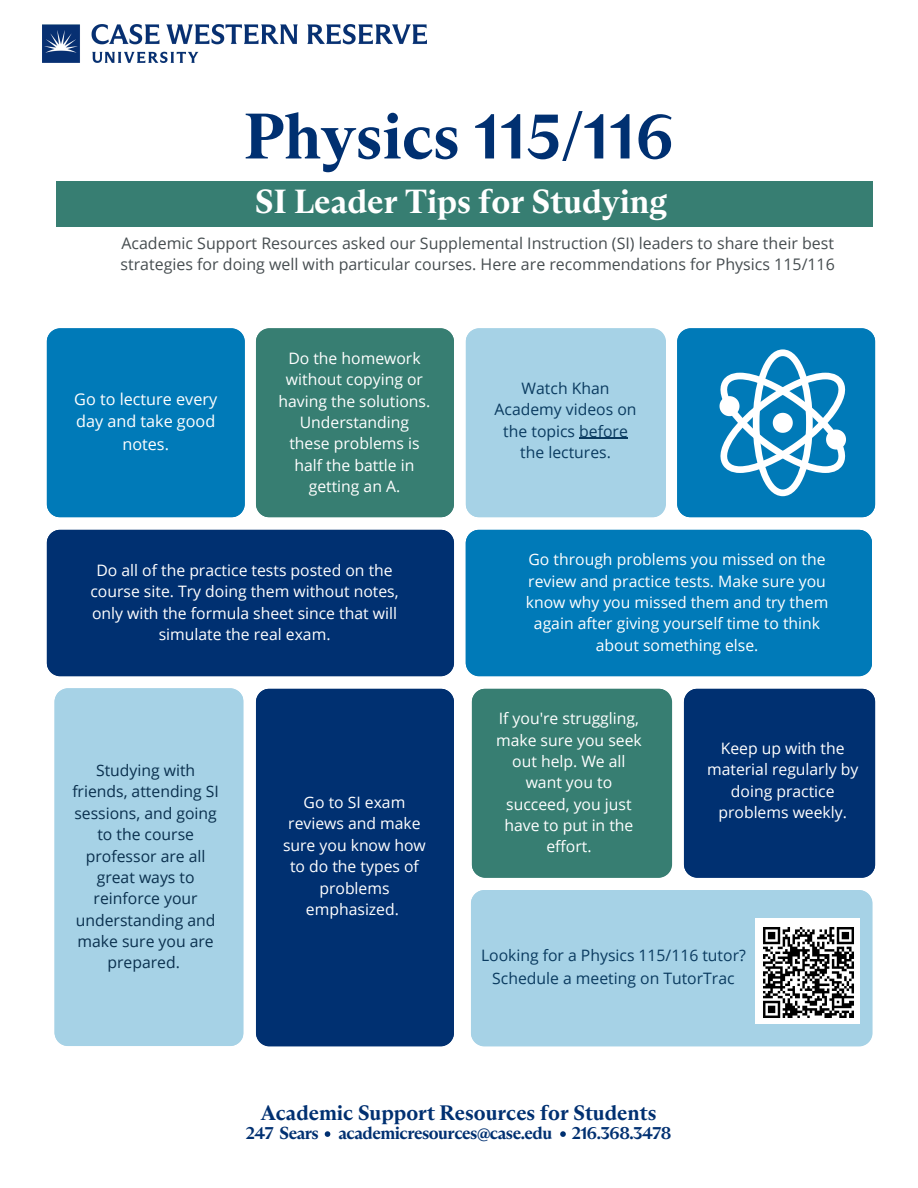
<style>
.page{position:relative;width:918px;height:1188px;background:#fff}
.page>*{position:absolute;margin:0;border:0;box-sizing:border-box;transform-origin:0 0}
.t1{font:700 64.5px "ABC Arizona Text";color:#003071}
.t2{font:700 33.6px "ABC Arizona Text";color:#fff}
.t3{font:700 21px "ABC Arizona Text";color:#003071}
.t4{font:700 17.4px "ABC Arizona Text";letter-spacing:-.03em;color:#003071}
.t5{font:16.2px/22.5px "Open Sans";color:#fff;text-align:center}
.t6{font:15.9px/20.2px "Open Sans";color:#464d50}
.t7{font:15.75px/21.3px "Open Sans";color:#fff;text-align:center}
.t8{font:15.75px/21.3px "Open Sans";color:#0a304e;text-align:center}
.t9{font:15.75px/21.3px "Open Sans";color:#0a3b60;text-align:center}
</style>
<div class="page">
<div style="left:47px;top:530px;width:407px;height:146px;background:#003071"></div>
<div style="left:56px;top:182px;width:816px;height:45px;background:#377e72"></div>
<div style="left:471px;top:890px;width:402px;height:156px;background:#a6d2e6"></div>
<img style="left:756px;top:919px;width:103px;height:105px">
<div style="left:47px;top:328px;width:198px;height:189px;background:#007ab8"></div>
<div style="left:256px;top:328px;width:198px;height:189px;background:#377e72"></div>
<div style="left:466px;top:328px;width:200px;height:189px;background:#a6d2e6"></div>
<div style="left:466px;top:530px;width:406px;height:146px;background:#007ab8"></div>
<div style="left:55px;top:688px;width:189px;height:358px;background:#a6d2e6"></div>
<div style="left:256px;top:689px;width:198px;height:357px;background:#003071"></div>
<div style="left:472px;top:689px;width:200px;height:189px;background:#377e72"></div>
<div style="left:684px;top:689px;width:191px;height:189px;background:#003071"></div>
<svg style="left:677px;top:328px;width:198px;height:189px"></svg>
<hr style="left:579px;top:438px;width:49px;height:1px;background:#0a3b60">
<img style="left:43px;top:25px;width:383px;height:38px">
<svg style="left:325px;top:1131px;width:5px;height:6px"></svg>
<svg style="left:560px;top:1131px;width:6px;height:6px"></svg>
<p class="t1" style="left:244px;top:96px;width:432px">Physics 115/116</p>
<p class="t2" style="left:255px;top:180px;width:414px">SI Leader Tips for Studying</p>
<p class="t6" style="left:120px;top:233px;width:716px">Academic Support Resources asked our Supplemental Instruction (SI) leaders to share their best strategies for doing well with particular courses. Here are recommendations for Physics 115/116</p>
<p class="t5" style="left:74px;top:387px;width:144px">Go to lecture every day and take good notes.</p>
<p class="t7" style="left:279px;top:347px;width:153px">Do the homework without copying or having the solutions.<br>Understanding these problems is half the battle in getting an A.</p>
<p class="t7" style="left:90px;top:559px;width:310px">Do all of the practice tests posted on the course site. Try doing them without notes, only with the formula sheet since that will simulate the real exam.</p>
<p class="t8" style="left:72px;top:759px;width:148px">Studying with friends, attending SI sessions, and going to the course professor are all great ways to reinforce your understanding and make sure you are prepared.</p>
<p class="t7" style="left:283px;top:791px;width:144px">Go to SI exam reviews and make sure you know how to do the types of problems emphasized.</p>
<p class="t9" style="left:495px;top:377px;width:143px">Watch Khan<br>Academy videos on the topics before the lectures.</p>
<p class="t7" style="left:526px;top:549px;width:304px">Go through problems you missed on the review and practice tests. Make sure you know why you missed them and try them again after giving yourself time to think about something else.</p>
<p class="t7" style="left:496px;top:707px;width:147px">If you're struggling, make sure you seek out help. We all want you to succeed, you just have to put in the effort.</p>
<p class="t7" style="left:707px;top:737px;width:153px">Keep up with the material regularly by doing practice problems weekly.</p>
<p class="t9" style="left:481px;top:945px;width:266px">Looking for a Physics 115/116 tutor?</p>
<p class="t9" style="left:492px;top:967px;width:244px">Schedule a meeting on TutorTrac</p>
<p class="t3" style="left:261px;top:1100px;width:397px">Academic Support Resources for Students</p>
<p class="t4" style="left:246px;top:1122px;width:427px">247 Sears academicresources@case.edu 216.368.3478</p>
</div>
